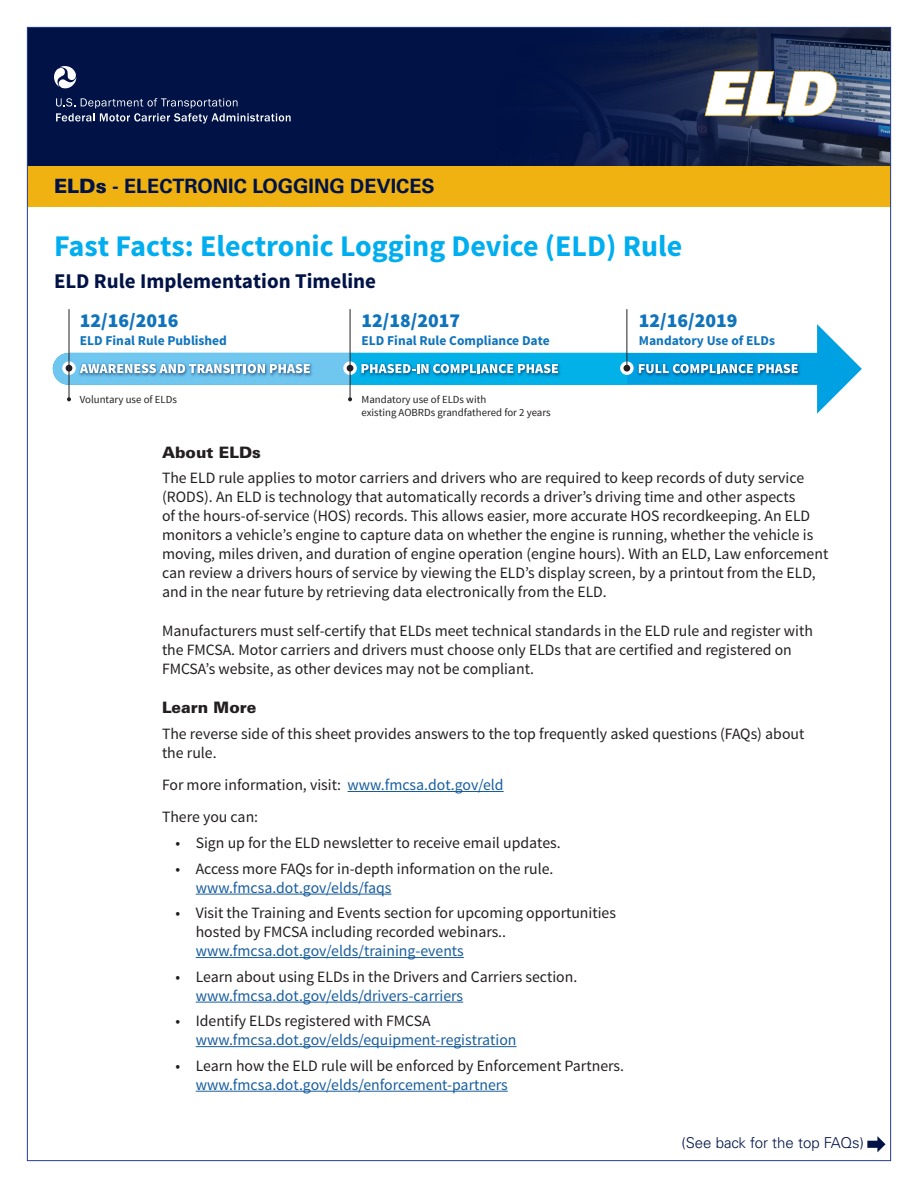
<style>
.page{position:relative;width:918px;height:1188px;background:#fff}
.page>*{position:absolute;margin:0;border:0;box-sizing:border-box;transform-origin:0 0}
.t1{font:700 30px "Source Sans Pro";color:#00aeef}
.t2{font:700 21px "Source Sans Pro";color:#001246}
.t3{font:900 19.8px "Source Sans Pro";color:#1074bc}
.t4{font:700 19.8px "Univers LT Std";color:#001246}
.t5{font:15.75px/18.9px "Source Sans Pro";color:#231f20}
.t6{font:15.75px/18.9px "Source Sans Pro";color:#175d9e}
.t7{font:900 15.75px "Univers";color:#231f20}
.t8{font:300 15px "Univers";color:#001246}
.t9{font:700 13.5px "Source Sans Pro";color:#1074bc}
.t10{font:10.8px/12.9px "Source Sans Pro";color:#231f20}
.s1{font-weight:900}
.s2{color:#175d9e}
.s3{color:#231f20}
</style>
<div class="page">
<div style="left:27px;top:28px;width:864px;height:139px;background:#001246"></div>
<div style="left:27px;top:166px;width:864px;height:40px;background:#efb211"></div>
<img style="left:573px;top:29px;width:316px;height:137px">
<svg style="left:56px;top:98px;width:235px;height:26px"></svg>
<svg style="left:54px;top:66px;width:22px;height:23px"></svg>
<svg style="left:705px;top:71px;width:134px;height:45px;background:#c4c4c2"></svg>
<hr style="left:348px;top:791px;width:156px;height:1px;background:#175d9e">
<hr style="left:196px;top:894px;width:196px;height:1px;background:#175d9e">
<hr style="left:196px;top:957px;width:268px;height:1px;background:#175d9e">
<hr style="left:196px;top:1002px;width:267px;height:1px;background:#175d9e">
<hr style="left:196px;top:1046px;width:321px;height:1px;background:#175d9e">
<hr style="left:196px;top:1091px;width:312px;height:1px;background:#175d9e">
<div style="left:69px;top:353px;width:754px;height:32px;background:#00a1e3"></div>
<svg style="left:817px;top:324px;width:45px;height:90px"></svg>
<div style="left:69px;top:353px;width:284px;height:32px;background:#6fc6ef"></div>
<div style="left:350px;top:353px;width:277px;height:32px;background:#02b1e8"></div>
<img style="left:637px;top:363px;width:163px;height:14px">
<svg style="left:639px;top:364px;width:159px;height:9px"></svg>
<svg style="left:62px;top:361px;width:14px;height:14px"></svg>
<hr style="left:69px;top:309px;width:1px;height:90px;background:#231f20">
<svg style="left:67px;top:397px;width:4px;height:4px"></svg>
<div style="left:66px;top:365px;width:6px;height:7px;background:#231f20;border-radius:50%"></div>
<svg style="left:620px;top:361px;width:14px;height:14px"></svg>
<hr style="left:627px;top:309px;width:1px;height:58px;background:#231f20">
<div style="left:624px;top:365px;width:6px;height:7px;background:#231f20;border-radius:50%"></div>
<svg style="left:343px;top:361px;width:14px;height:14px"></svg>
<hr style="left:350px;top:309px;width:1px;height:90px;background:#231f20">
<svg style="left:348px;top:397px;width:4px;height:4px"></svg>
<div style="left:347px;top:365px;width:6px;height:7px;background:#231f20;border-radius:50%"></div>
<img style="left:360px;top:363px;width:200px;height:14px">
<svg style="left:362px;top:364px;width:196px;height:9px;background:#8ac7e0"></svg>
<img style="left:79px;top:363px;width:233px;height:14px">
<svg style="left:80px;top:364px;width:230px;height:9px;background:#b1cfe3"></svg>
<svg style="left:867px;top:1136px;width:19px;height:16px"></svg>
<p class="t4" style="left:54px;top:175px;width:382px"><span class="s1">ELDs</span> - ELECTRONIC LOGGING DEVICES</p>
<p class="t1" style="left:54px;top:227px;width:630px">Fast Facts: Electronic Logging Device (ELD) Rule</p>
<p class="t2" style="left:54px;top:267px;width:324px">ELD Rule Implementation Timeline</p>
<p class="t3" style="left:80px;top:308px;width:100px">12/16/2016</p>
<p class="t3" style="left:362px;top:308px;width:100px">12/18/2017</p>
<p class="t9" style="left:80px;top:332px;width:149px">ELD Final Rule Published</p>
<p class="t3" style="left:639px;top:308px;width:100px">12/16/2019</p>
<p class="t9" style="left:362px;top:332px;width:190px">ELD Final Rule Compliance Date</p>
<p class="t9" style="left:639px;top:332px;width:138px">Mandatory Use of ELDs</p>
<p class="t10" style="left:80px;top:393px;width:99px">Voluntary use of ELDs</p>
<p class="t10" style="left:362px;top:393px;width:191px">Mandatory use of ELDs with<br>existing AOBRDs grandfathered for 2 years</p>
<p class="t7" style="left:162px;top:442px;width:100px">About ELDs</p>
<p class="t5" style="left:162px;top:469px;width:668px">The ELD rule applies to motor carriers and drivers who are required to keep records of duty service (RODS). An ELD is technology that automatically records a driver’s driving time and other aspects<br>of the hours-of-service (HOS) records. This allows easier, more accurate HOS recordkeeping. An ELD monitors a vehicle’s engine to capture data on whether the engine is running, whether the vehicle is moving, miles driven, and duration of engine operation (engine hours). With an ELD, Law enforcement can review a drivers hours of service by viewing the ELD’s display screen, by a printout from the ELD, and in the near future by retrieving data electronically from the ELD.</p>
<p class="t5" style="left:162px;top:622px;width:653px">Manufacturers must self-certify that ELDs meet technical standards in the ELD rule and register with the FMCSA. Motor carriers and drivers must choose only ELDs that are certified and registered on<br>FMCSA’s website, as other devices may not be compliant.</p>
<p class="t7" style="left:162px;top:697px;width:96px">Learn More</p>
<p class="t5" style="left:162px;top:724px;width:644px">The reverse side of this sheet provides answers to the top frequently asked questions (FAQs) about the rule.</p>
<p class="t5" style="left:162px;top:776px;width:343px">For more information, visit: <span class="s2">www.fmcsa.dot.gov/eld</span></p>
<p class="t5" style="left:162px;top:808px;width:98px">There you can:</p>
<p class="t5" style="left:176px;top:834px;width:387px">• Sign up for the ELD newsletter to receive email updates.</p>
<p class="t5" style="left:196px;top:859px;width:359px;text-indent:-20px">• Access more FAQs for in-depth information on the rule. <span class="s2">www.fmcsa.dot.gov/elds/faqs</span></p>
<p class="t5" style="left:196px;top:904px;width:422px;text-indent:-20px">• Visit the Training and Events section for upcoming opportunities hosted by FMCSA including recorded webinars.. <span class="s2">www.fmcsa.dot.gov/elds/training-events</span></p>
<p class="t5" style="left:196px;top:967px;width:383px;text-indent:-20px">• Learn about using ELDs in the Drivers and Carriers section. <span class="s2">www.fmcsa.dot.gov/elds/drivers-carriers</span></p>
<p class="t6" style="left:196px;top:1012px;width:322px;text-indent:-20px"><span class="s3">• Identify ELDs registered with FMCSA </span>www.fmcsa.dot.gov/elds/equipment-registration</p>
<p class="t5" style="left:196px;top:1056px;width:430px;text-indent:-20px">• Learn how the ELD rule will be enforced by Enforcement Partners. <span class="s2">www.fmcsa.dot.gov/elds/enforcement-partners</span></p>
<p class="t8" style="left:682px;top:1134px;width:184px">(See back for the top FAQs)</p>
</div>
